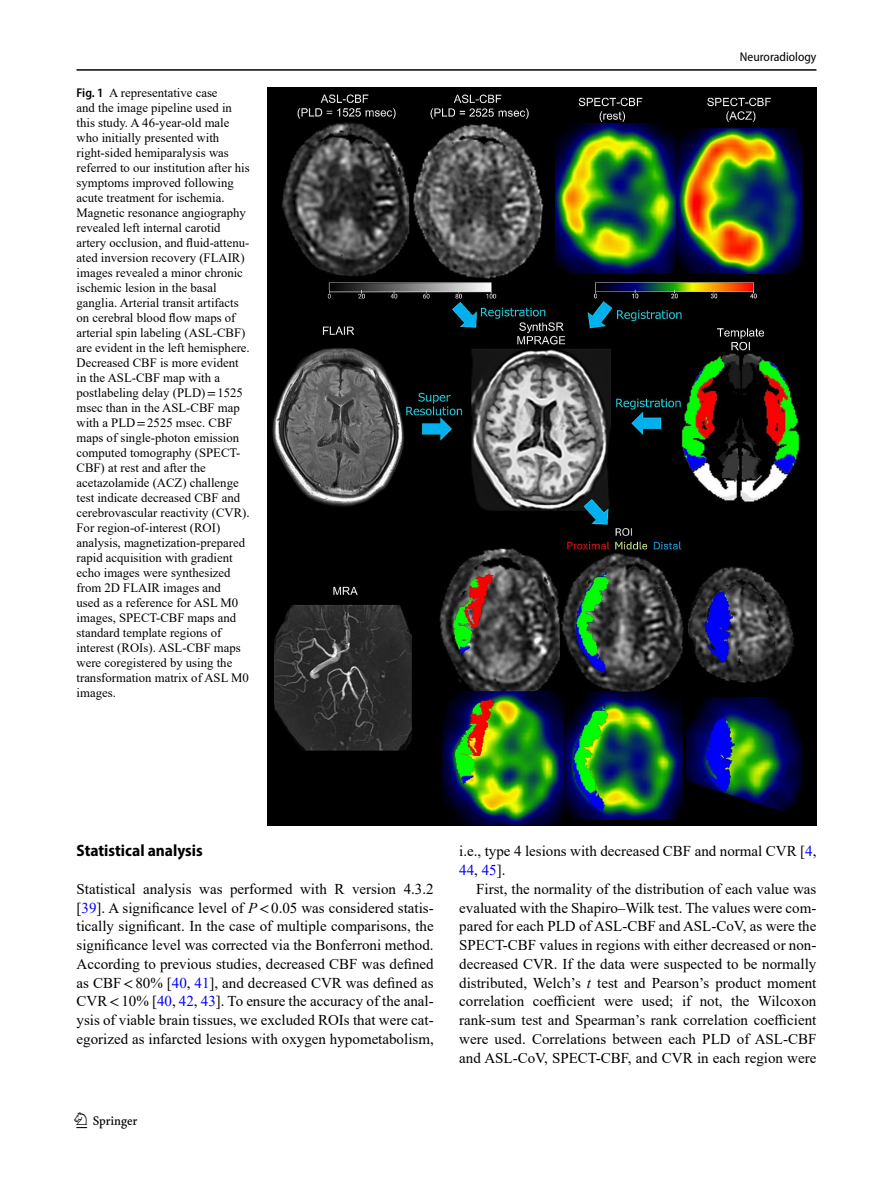
<style>
.page{position:relative;width:893px;height:1187px;background:#fff}
.page>*{position:absolute;margin:0;border:0;box-sizing:border-box;transform-origin:0 0}
.t1{font:22.5px "Springnew";color:#000}
.Head_2{font:700 semi-condensed 16.5px "Myriad Pro";color:#000}
.Body_Text{font:15px/18.8px "Times New Roman";color:#000}
.Body_Text_Indent{font:15px/18.8px "Times New Roman";color:#000;text-align:justify}
.Figure_Caption_Side{font:12.75px/15px "Times New Roman";color:#000}
.t2{font:semi-condensed 12.75px "Myriad Pro";color:#000}
.s1{font-family:"Myriad Pro";font-weight:600;font-stretch:semi-condensed}
.s2{font-family:"STIX"}
.s3{color:#00f}
.s4{font-style:italic}
</style>
<div class="page">
<hr style="left:77px;top:69px;width:739px;height:2px;background:#000">
<img style="left:268px;top:87px;width:548px;height:738px">
<p class="Figure_Caption_Side" style="left:77px;top:84px;width:175px"><span class="s1">Fig. 1</span> A representative case<br>and the image pipeline used in this study. A 46-year-old male who initially presented with right-sided hemiparalysis was referred to our institution after his symptoms improved following acute treatment for ischemia.<br>Magnetic resonance angiography revealed left internal carotid artery occlusion, and fluid-attenu&shy;ated inversion recovery (FLAIR) images revealed a minor chronic ischemic lesion in the basal ganglia. Arterial transit artifacts on cerebral blood flow maps of arterial spin labeling (ASL-CBF) are evident in the left hemisphere.<br>Decreased CBF is more evident in the ASL-CBF map with a postlabeling delay (PLD)<span class="s2">=</span>1525 msec than in the ASL-CBF map with a PLD<span class="s2">=</span>2525 msec. CBF maps of single-photon emission computed tomography (SPECT-<br>CBF) at rest and after the acetazolamide (ACZ) challenge test indicate decreased CBF and cerebrovascular reactivity (CVR).<br>For region-of-interest (ROI) analysis, magnetization-prepared rapid acquisition with gradient echo images were synthesized from 2D FLAIR images and<br>used as a reference for ASL M0 images, SPECT-CBF maps and standard template regions of interest (ROIs). ASL-CBF maps were coregistered by using the transformation matrix of ASL M0 images.</p>
<p class="t2" style="left:740px;top:49px;width:78px">Neuroradiology</p>
<p class="Head_2" style="left:77px;top:840px;width:128px">Statistical analysis</p>
<p class="Body_Text" style="left:77px;top:878px;width:359px;text-align:justify">Statistical analysis was performed with R version 4.3.2 [<span class="s3">39</span>]. A significance level of <span class="s4">P</span><span class="s2">&lt;</span>0.05 was considered statis&shy;tically significant. In the case of multiple comparisons, the significance level was corrected via the Bonferroni method.<br>According to previous studies, decreased CBF was defined as CBF<span class="s2">&lt;</span>80% [<span class="s3">40</span>, <span class="s3">41</span>], and decreased CVR was defined as CVR<span class="s2">&lt;</span>10% [<span class="s3">40</span>, <span class="s3">42</span>, <span class="s3">43</span>]. To ensure the accuracy of the anal&shy;ysis of viable brain tissues, we excluded ROIs that were cat&shy;egorized as infarcted lesions with oxygen hypometabolism,</p>
<h1 class="t1" style="left:77px;top:1107px;width:63px">1 3</h1>
<p class="Body_Text" style="left:459px;top:841px;width:359px">i.e., type 4 lesions with decreased CBF and normal CVR [<span class="s3">4</span>,<br><span class="s3">44</span>, <span class="s3">45</span>].</p>
<p class="Body_Text_Indent" style="left:459px;top:878px;width:359px;text-indent:17px">First, the normality of the distribution of each value was evaluated with the Shapiro‒Wilk test. The values were com&shy;pared for each PLD of ASL-CBF and ASL-CoV, as were the SPECT-CBF values in regions with either decreased or non&shy;decreased CVR. If the data were suspected to be normally distributed, Welch’s <span class="s4">t</span> test and Pearson’s product moment correlation coefficient were used; if not, the Wilcoxon rank-sum test and Spearman’s rank correlation coefficient were used. Correlations between each PLD of ASL-CBF and ASL-CoV, SPECT-CBF, and CVR in each region were</p>
</div>
